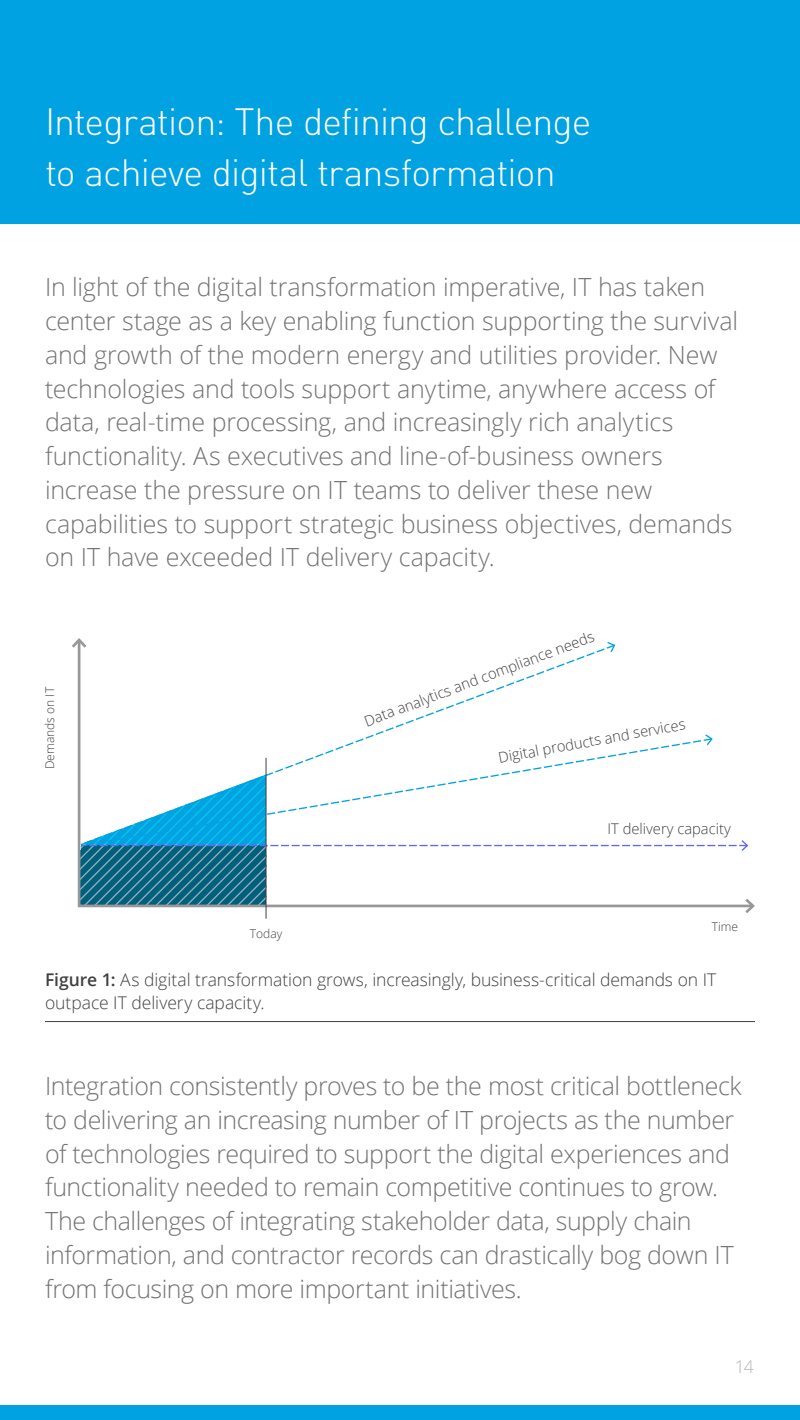
<style>
.page{position:relative;width:800px;height:1420px;background:#fff}
.page>*{position:absolute;margin:0;border:0;box-sizing:border-box;transform-origin:0 0}
.t1{font:300 37.5px/51.2px "DIN Pro";letter-spacing:-.025em;color:#fff}
.t2{font:300 25px/33.8px "Open Sans";letter-spacing:-.01em;color:#737274}
.t3{font:300 17.5px/22.5px "Open Sans";letter-spacing:-.005em;color:#424042}
.t4{font:300 17.5px "Open Sans";color:#b3b3b3}
.t5{font:300 14.75px "Open Sans";color:#424042}
.t6{font:300 12px "Open Sans";color:#424042}
.s1{font-weight:600}
</style>
<div class="page">
<div style="left:0;top:1405px;width:800px;height:15px;background:#00a2e2"></div>
<div style="left:0;top:0;width:800px;height:224px;background:#00a2e2"></div>
<hr style="left:45px;top:1021px;width:710px;height:1px;background:#424042">
<svg style="left:77px;top:642px;width:636px;height:265px"></svg>
<svg style="left:72px;top:638px;width:17px;height:13px"></svg>
<svg style="left:78px;top:775px;width:677px;height:141px"></svg>
<hr style="left:266px;top:758px;width:1px;height:161px;background:#424042">
<h1 class="t1" style="left:45px;top:93px;width:548px">Integration: The defining challenge to achieve digital transformation</h1>
<p class="t2" style="left:45px;top:270px;width:695px">In light of the digital transformation imperative, IT has taken center stage as a key enabling function supporting the survival and growth of the modern energy and utilities provider. New technologies and tools support anytime, anywhere access of data, real-time processing, and increasingly rich analytics functionality. As executives and line-of-business owners increase the pressure on IT teams to deliver these new capabilities to support strategic business objectives, demands on IT have exceeded IT delivery capacity.</p>
<p class="t6" style="left:42px;top:769px;width:83px;rotate:-90deg">Demands on IT</p>
<p class="t6" style="left:250px;top:925px;width:34px">Today</p>
<p class="t5" style="left:362px;top:713px;width:246px;rotate:-21deg">Data analytics and compliance needs</p>
<p class="t5" style="left:497px;top:747px;width:191px;rotate:-10deg">Digital products and services</p>
<p class="t5" style="left:607px;top:819px;width:125px">IT delivery capacity</p>
<p class="t6" style="left:712px;top:918px;width:28px">Time</p>
<p class="t3" style="left:45px;top:968px;width:673px"><span class="s1">Figure 1:</span> As digital transformation grows, increasingly, business-critical demands on IT outpace IT delivery capacity.</p>
<p class="t2" style="left:45px;top:1068px;width:698px">Integration consistently proves to be the most critical bottleneck to delivering an increasing number of IT projects as the number of technologies required to support the digital experiences and functionality needed to remain competitive continues to grow.<br>The challenges of integrating stakeholder data, supply chain information, and contractor records can drastically bog down IT from focusing on more important initiatives.</p>
<p class="t4" style="left:735px;top:1354px;width:20px">14</p>
</div>
